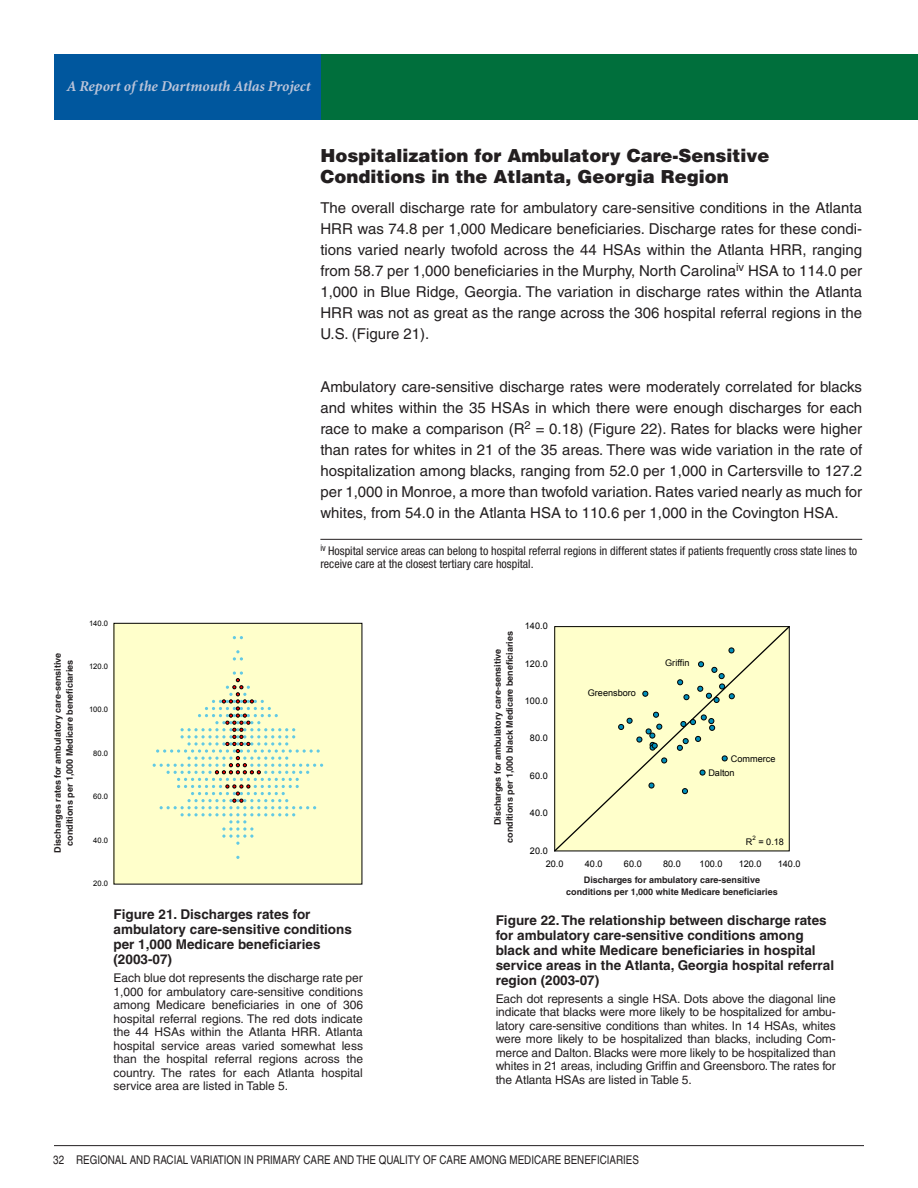
<style>
.page{position:relative;width:918px;height:1188px;background:#fff}
.page>*{position:absolute;margin:0;border:0;box-sizing:border-box;transform-origin:0 0}
.t1{font:900 18px/21px "Helvetica";color:#231f20}
.t2{font:15px/21px "Helvetica";color:#231f20;text-align:justify}
.t3{font:italic 700 15px "Minion";letter-spacing:-.005em;color:#bbc4d9}
.t4{font:700 13.5px/15px "Helvetica";color:#231f20}
.t5{font:12px/13.5px "Helvetica";letter-spacing:-.01em;color:#231f20;text-align:justify}
.t6{font:condensed 12px/13.5px "Helvetica Neue";color:#231f20}
.t7{font:condensed 12px "Helvetica";color:#231f20}
.t8{font:9.15px/14.1px "Arial";color:#000}
.t9{font:700 9px/12px "Helvetica";color:#231f20;text-align:center}
.t10{font:7.65px "Arial";color:#000}
.t11{font:6.15px "Arial";color:#000}
</style>
<div class="page">
<div style="left:54px;top:54px;width:864px;height:65px;background:#006f3c"></div>
<div style="left:54px;top:54px;width:266px;height:66px;background:#00579e"></div>
<hr style="left:54px;top:1145px;width:810px;height:1px;background:#231f20">
<div style="left:114px;top:623px;width:248px;height:261px;background:#ffffcb"></div>
<svg style="left:236px;top:856px;width:4px;height:3px"></svg>
<svg style="left:233px;top:650px;width:10px;height:10px"></svg>
<svg style="left:233px;top:636px;width:10px;height:3px"></svg>
<svg style="left:153px;top:671px;width:170px;height:174px"></svg>
<div style="left:554px;top:626px;width:236px;height:226px;background:#ffffcb"></div>
<svg style="left:643px;top:691px;width:5px;height:5px"></svg>
<svg style="left:677px;top:680px;width:6px;height:5px"></svg>
<svg style="left:684px;top:694px;width:5px;height:6px"></svg>
<svg style="left:729px;top:648px;width:5px;height:5px"></svg>
<svg style="left:618px;top:712px;width:44px;height:38px;background:#d8e1b8"></svg>
<svg style="left:698px;top:662px;width:37px;height:41px;background:#d1dbb3"></svg>
<svg style="left:662px;top:758px;width:5px;height:5px"></svg>
<svg style="left:677px;top:715px;width:38px;height:36px"></svg>
<svg style="left:649px;top:783px;width:5px;height:5px"></svg>
<svg style="left:722px;top:756px;width:5px;height:5px"></svg>
<svg style="left:700px;top:770px;width:5px;height:5px"></svg>
<svg style="left:682px;top:788px;width:6px;height:6px"></svg>
<hr style="left:320px;top:539px;width:542px;height:1px;background:#231f20">
<p class="t3" style="left:67px;top:79px;width:245px">A Report of the Dartmouth Atlas Project</p>
<p class="t9" style="left:52px;top:853px;width:202px;rotate:-90deg">Discharges rates for ambulatory care-sensitive conditions per 1,000 Medicare beneficiaries</p>
<p class="t10" style="left:89px;top:618px;width:21px">140.0</p>
<p class="t10" style="left:89px;top:661px;width:21px">120.0</p>
<p class="t10" style="left:89px;top:705px;width:21px">100.0</p>
<p class="t10" style="left:93px;top:748px;width:16px">80.0</p>
<p class="t10" style="left:93px;top:792px;width:16px">60.0</p>
<p class="t10" style="left:93px;top:835px;width:16px">40.0</p>
<p class="t10" style="left:93px;top:879px;width:16px">20.0</p>
<p class="t1" style="left:320px;top:145px;width:450px">Hospitalization for Ambulatory Care-Sensitive<br>Conditions in the Atlanta, Georgia Region</p>
<p class="t2" style="left:320px;top:197px;width:543px">The overall discharge rate for ambulatory care-sensitive conditions in the Atlanta HRR was 74.8 per 1,000 Medicare beneficiaries. Discharge rates for these condi&shy;tions varied nearly twofold across the 44 HSAs within the Atlanta HRR, ranging from 58.7 per 1,000 beneficiaries in the Murphy, North Carolina<sup>iv</sup> HSA to 114.0 per 1,000 in Blue Ridge, Georgia. The variation in discharge rates within the Atlanta HRR was not as great as the range across the 306 hospital referral regions in the U.S. (Figure 21).</p>
<p class="t2" style="left:320px;top:376px;width:543px">Ambulatory care-sensitive discharge rates were moderately correlated for blacks and whites within the 35 HSAs in which there were enough discharges for each race to make a comparison (R<sup>2</sup> = 0.18) (Figure 22). Rates for blacks were higher than rates for whites in 21 of the 35 areas. There was wide variation in the rate of hospitalization among blacks, ranging from 52.0 per 1,000 in Cartersville to 127.2 per 1,000 in Monroe, a more than twofold variation. Rates varied nearly as much for whites, from 54.0 in the Atlanta HSA to 110.6 per 1,000 in the Covington HSA.</p>
<p class="t6" style="left:320px;top:544px;width:538px"><sup>iv</sup> Hospital service areas can belong to hospital referral regions in different states if patients frequently cross state lines to receive care at the closest tertiary care hospital.</p>
<p class="t9" style="left:492px;top:843px;width:213px;rotate:-90deg">Discharges for ambulatory care-sensitive conditions per 1,000 black Medicare beneficiaries</p>
<p class="t8" style="left:525px;top:619px;width:24px">140.0</p>
<p class="t8" style="left:525px;top:656px;width:24px">120.0</p>
<p class="t8" style="left:525px;top:694px;width:24px">100.0</p>
<p class="t8" style="left:530px;top:731px;width:19px">80.0</p>
<p class="t8" style="left:530px;top:769px;width:19px">60.0</p>
<p class="t8" style="left:530px;top:806px;width:19px">40.0</p>
<p class="t8" style="left:530px;top:843px;width:19px">20.0</p>
<p class="t8" style="left:588px;top:686px;width:50px">Greensboro</p>
<p class="t8" style="left:665px;top:656px;width:26px">Griffin</p>
<p class="t8" style="left:708px;top:752px;width:69px;text-indent:23px">Commerce<br>Dalton</p>
<p class="t11" style="left:753px;top:834px;width:5px">2</p>
<p class="t8" style="left:758px;top:835px;width:27px">= 0.18</p>
<p class="t8" style="left:746px;top:835px;width:8px">R</p>
<p class="t8" style="left:546px;top:857px;width:19px">20.0</p>
<p class="t8" style="left:585px;top:857px;width:19px">40.0</p>
<p class="t8" style="left:624px;top:857px;width:19px">60.0</p>
<p class="t8" style="left:663px;top:857px;width:19px">80.0</p>
<p class="t8" style="left:700px;top:857px;width:24px">100.0</p>
<p class="t8" style="left:739px;top:857px;width:24px">120.0</p>
<p class="t8" style="left:778px;top:857px;width:24px">140.0</p>
<p class="t9" style="left:566px;top:874px;width:213px">Discharges for ambulatory care-sensitive conditions per 1,000 white Medicare beneficiaries</p>
<p class="t4" style="left:114px;top:907px;width:240px">Figure 21. Discharges rates for ambulatory care-sensitive conditions per 1,000 Medicare beneficiaries (2003-07)</p>
<p class="t5" style="left:114px;top:971px;width:251px">Each blue dot represents the discharge rate per 1,000 for ambulatory care-sensitive conditions among Medicare beneficiaries in one of 306 hospital referral regions. The red dots indicate the 44 HSAs within the Atlanta HRR. Atlanta hospital service areas varied somewhat less than the hospital referral regions across the country. The rates for each Atlanta hospital service area are listed in Table 5.</p>
<p class="t4" style="left:496px;top:912px;width:340px">Figure 22. The relationship between discharge rates for ambulatory care-sensitive conditions among black and white Medicare beneficiaries in hospital service areas in the Atlanta, Georgia hospital referral region (2003-07)</p>
<p class="t5" style="left:496px;top:992px;width:342px">Each dot represents a single HSA. Dots above the diagonal line indicate that blacks were more likely to be hospitalized for ambu&shy;latory care-sensitive conditions than whites. In 14 HSAs, whites were more likely to be hospitalized than blacks, including Com&shy;merce and Dalton. Blacks were more likely to be hospitalized than whites in 21 areas, including Griffin and Greensboro. The rates for the Atlanta HSAs are listed in Table 5.</p>
<p class="t7" style="left:53px;top:1153px;width:346px">32 REGIONAL AN D RACIAL VARIATION IN PRIMARY CARE AN D THE QUALIT</p>
<p class="t7" style="left:414px;top:1153px;width:79px">Y OF CARE AMONG</p>
<p class="t7" style="left:510px;top:1153px;width:131px">MEDICARE BENEFICIARIES</p>
</div>
